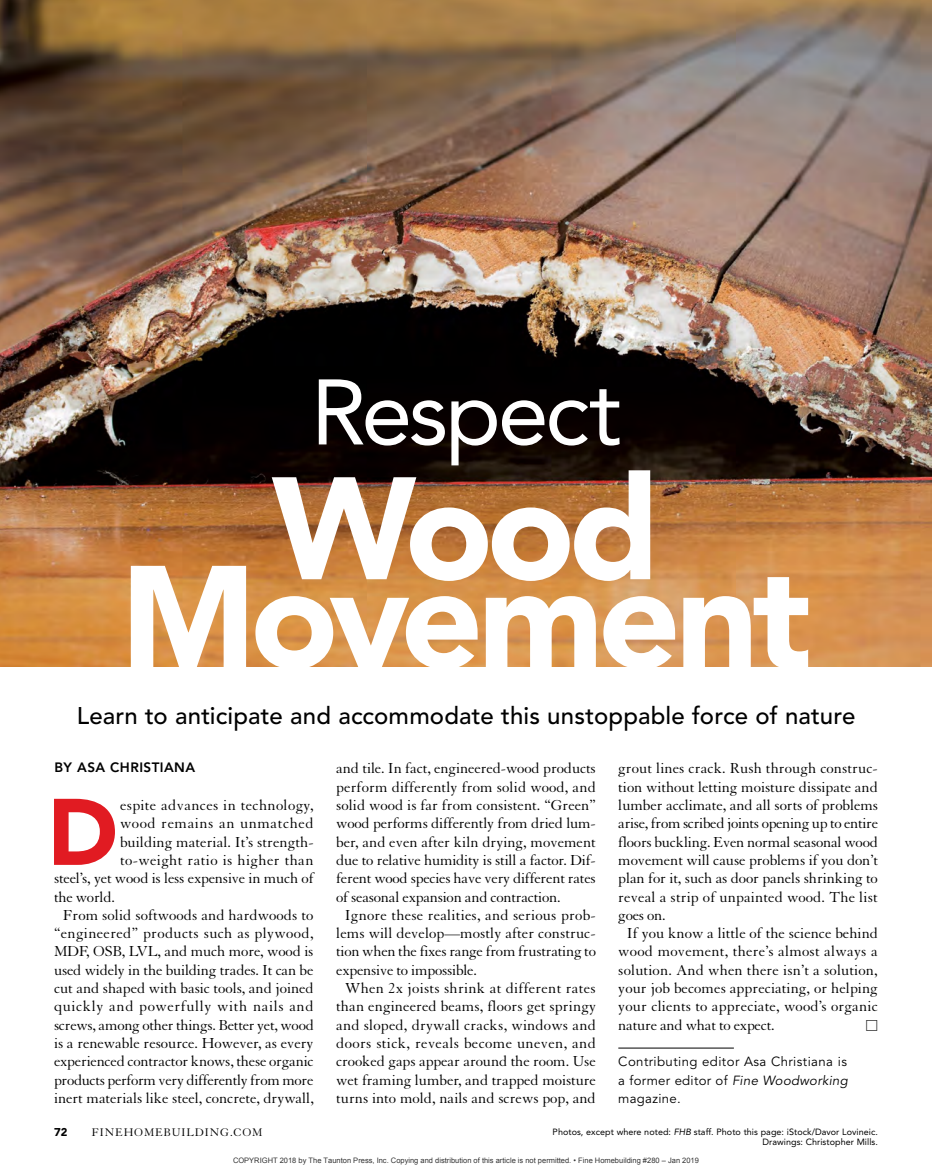
<style>
.page{position:relative;width:932px;height:1175px;background:#fff}
.page>*{position:absolute;margin:0;border:0;box-sizing:border-box;transform-origin:0 0}
.t1{font:900 144px "Avenir LT Std";color:#fff}
.t2{font:900 93.3px "Avenir LT Std";color:#e11b22}
.t3{font:91.8px "Avenir LT Std";letter-spacing:-.035em;color:#fff}
.t4{font:500 24px "Avenir LT Std";letter-spacing:.005em;color:#000}
.t5{font:15.75px "Granjon LT Std";letter-spacing:-.005em;color:#000}
.t6{font:15.75px "Granjon LT Std";letter-spacing:.015em;color:#000}
.t7{font:15.75px "Granjon LT Std";letter-spacing:.02em;color:#000}
.t8{font:15.75px "Granjon LT Std";letter-spacing:.035em;color:#000}
.t9{font:15.75px "Granjon LT Std";letter-spacing:.025em;color:#000}
.t10{font:800 13.5px "Avenir LT Std";letter-spacing:.03em;color:#000}
.t11{font:13.5px "Universal Std Newswith Comm Pi";color:#000}
.t12{font:13.2px/18.3px "Avenir LT Std";letter-spacing:.03em;color:#000;text-align:justify}
.t13{font:12px "Granjon LT Std";letter-spacing:.07em;color:#000}
.t14{font:900 11.25px "Avenir LT Std";color:#000}
.t15{font:9px/10.8px "Avenir LT Std";letter-spacing:.005em;color:#000;text-align:right}
.t16{font:7.5px "Arial";color:rgb(0 0 0/.8)}
.s1{font-style:italic}
</style>
<div class="page">
<img style="left:0;top:0;width:931px;height:666px">
<hr style="left:618px;top:1047px;width:116px;height:1px;background:#000">
<p class="t3" style="left:311px;top:359px;width:312px">Respect</p>
<p class="t1" style="left:272px;top:442px;width:389px">Wood</p>
<p class="t1" style="left:120px;top:530px;width:692px">Movement</p>
<p class="t4" style="left:77px;top:702px;width:780px">Learn to anticipate and accommodate this unstoppable force of nature</p>
<p class="t10" style="left:54px;top:759px;width:140px">BY ASA CHRISTIANA</p>
<p class="t5" style="left:618px;top:760px;width:261px">grout lines crack. Rush through construc-</p>
<p class="t5" style="left:618px;top:778px;width:261px">tion without letting moisture dissipate and</p>
<p class="t5" style="left:618px;top:796px;width:261px">lumber acclimate, and all sorts of problems</p>
<p class="t5" style="left:618px;top:815px;width:261px">arise, from scribed joints opening up to entire</p>
<p class="t5" style="left:618px;top:833px;width:261px">floors buckling. Even normal seasonal wood</p>
<p class="t5" style="left:618px;top:851px;width:261px">movement will cause problems if you don’t</p>
<p class="t5" style="left:618px;top:870px;width:261px">plan for it, such as door panels shrinking to</p>
<p class="t5" style="left:618px;top:888px;width:261px">reveal a strip of unpainted wood. The list</p>
<p class="t5" style="left:618px;top:906px;width:49px">goes on.</p>
<p class="t5" style="left:627px;top:924px;width:252px">If you know a little of the science behind</p>
<p class="t6" style="left:618px;top:943px;width:261px">wood movement, there’s almost always a</p>
<p class="t5" style="left:618px;top:961px;width:261px">solution. And when there isn’t a solution,</p>
<p class="t5" style="left:618px;top:979px;width:261px">your job becomes appreciating, or helping</p>
<p class="t5" style="left:618px;top:998px;width:261px">your clients to appreciate, wood’s organic</p>
<p class="t5" style="left:618px;top:1016px;width:158px">nature and what to expect.</p>
<p class="t11" style="left:865px;top:1019px;width:14px">□</p>
<p class="t12" style="left:618px;top:1053px;width:231px">Contributing editor Asa Christiana is a former editor of <span class="s1">Fine Woodworking </span>magazine.</p>
<p class="t5" style="left:336px;top:760px;width:261px">and tile. In fact, engineered-wood products</p>
<p class="t5" style="left:336px;top:778px;width:261px">perform differently from solid wood, and</p>
<p class="t5" style="left:336px;top:796px;width:261px">solid wood is far from consistent. “Green”</p>
<p class="t5" style="left:336px;top:815px;width:261px">wood performs differently from dried lum-</p>
<p class="t5" style="left:336px;top:833px;width:261px">ber, and even after kiln drying, movement</p>
<p class="t5" style="left:336px;top:851px;width:261px">due to relative humidity is still a factor. Dif-</p>
<p class="t5" style="left:336px;top:870px;width:261px">ferent wood species have very different rates</p>
<p class="t5" style="left:336px;top:888px;width:226px">of seasonal expansion and contraction.</p>
<p class="t6" style="left:345px;top:906px;width:252px">Ignore these realities, and serious prob-</p>
<p class="t5" style="left:336px;top:924px;width:261px">lems will develop—mostly after construc-</p>
<p class="t5" style="left:336px;top:943px;width:261px">tion when the fixes range from frustrating to</p>
<p class="t5" style="left:336px;top:961px;width:142px">expensive to impossible.</p>
<p class="t6" style="left:345px;top:979px;width:252px">When 2x joists shrink at different rates</p>
<p class="t5" style="left:336px;top:998px;width:261px">than engineered beams, floors get springy</p>
<p class="t5" style="left:336px;top:1016px;width:261px">and sloped, drywall cracks, windows and</p>
<p class="t7" style="left:336px;top:1034px;width:261px">doors stick, reveals become uneven, and</p>
<p class="t5" style="left:336px;top:1053px;width:261px">crooked gaps appear around the room. Use</p>
<p class="t5" style="left:336px;top:1071px;width:261px">wet framing lumber, and trapped moisture</p>
<p class="t5" style="left:336px;top:1089px;width:261px">turns into mold, nails and screws pop, and</p>
<p class="t2" style="left:47px;top:776px;width:72px">D</p>
<p class="t7" style="left:120px;top:796px;width:195px">espite advances in technology,</p>
<p class="t8" style="left:120px;top:815px;width:195px">wood remains an unmatched</p>
<p class="t5" style="left:120px;top:833px;width:195px">building material. It’s strength-</p>
<p class="t9" style="left:120px;top:851px;width:195px">to-weight ratio is higher than</p>
<p class="t5" style="left:54px;top:870px;width:261px">steel’s, yet wood is less expensive in much of</p>
<p class="t5" style="left:54px;top:888px;width:62px">the world.</p>
<p class="t5" style="left:63px;top:906px;width:252px">From solid softwoods and hardwoods to</p>
<p class="t7" style="left:54px;top:924px;width:261px">“engineered” products such as plywood,</p>
<p class="t5" style="left:54px;top:943px;width:261px">MDF, OSB, LVL, and much more, wood is</p>
<p class="t5" style="left:54px;top:961px;width:261px">used widely in the building trades. It can be</p>
<p class="t5" style="left:54px;top:979px;width:261px">cut and shaped with basic tools, and joined</p>
<p class="t8" style="left:54px;top:998px;width:261px">quickly and powerfully with nails and</p>
<p class="t5" style="left:54px;top:1016px;width:261px">screws, among other things. Better yet, wood</p>
<p class="t5" style="left:54px;top:1034px;width:261px">is a renewable resource. However, as every</p>
<p class="t5" style="left:54px;top:1053px;width:261px">experienced contractor knows, these organic</p>
<p class="t5" style="left:54px;top:1071px;width:261px">products perform very differently from more</p>
<p class="t5" style="left:54px;top:1089px;width:261px">inert materials like steel, concrete, drywall,</p>
<p class="t14" style="left:54px;top:1125px;width:15px">72</p>
<p class="t13" style="left:92px;top:1126px;width:162px">FINEHOMEBUILDING.com</p>
<p class="t15" style="left:552px;top:1126px;width:327px">Photos, except where noted: <span class="s1">FHB</span> staff. Photo this page: iStock/Davor Lovineic.<br>Drawings: Christopher Mills.</p>
<p class="t16" style="left:233px;top:1155px;width:467px">COPYRIGHT 2018 by The Taunton Press, Inc. Copying and distribution of this article is not permitted. • Fine Homebuilding #280 – Jan 2019</p>
</div>
